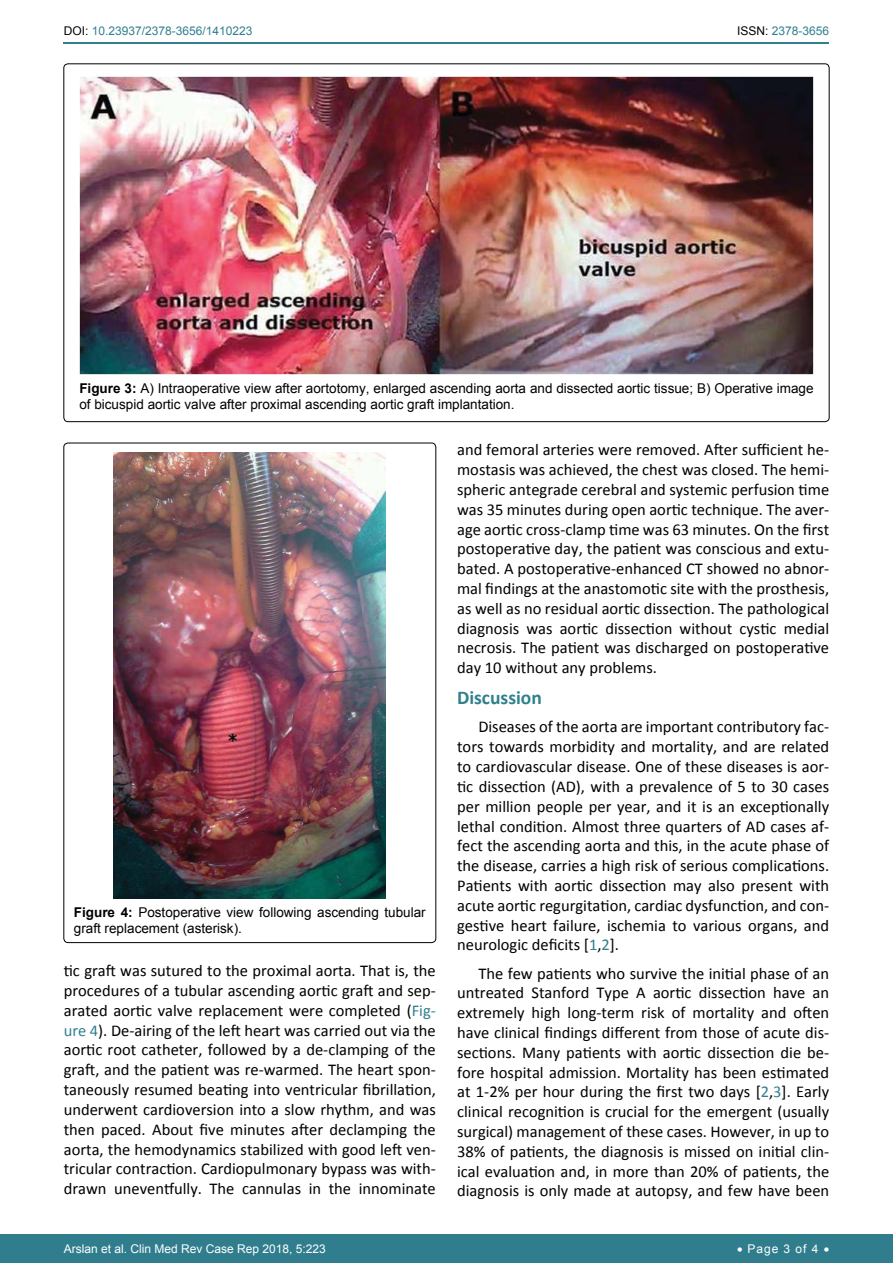
<style>
.page{position:relative;width:893px;height:1263px;background:#fff}
.page>*{position:absolute;margin:0;border:0;box-sizing:border-box;transform-origin:0 0}
.t1{font:700 19.5px "Calibri";color:#30808d}
.t2{font:16.5px/19.8px "Calibri";color:#000;text-align:justify}
.t3{font:13.5px/16.2px "Arial";color:#000}
.t4{font:12px "Arial";color:#fff}
.t5{font:12px "Arial";color:#30808d}
.s1{color:#000}
.s2{font-weight:700}
.s3{color:#30808d}
</style>
<div class="page">
<hr style="left:64px;top:43px;width:765px;height:1px;background:#30808d">
<div style="left:0;top:1234px;width:893px;height:29px;background:#307d8d"></div>
<img style="left:79px;top:76px;width:735px;height:299px">
<img style="left:114px;top:452px;width:272px;height:447px">
<p class="t5" style="left:64px;top:23px;width:190px"><span class="s1">DOI:</span> 10.23937/2378-3656/1410223</p>
<p class="t5" style="left:737px;top:23px;width:94px"><span class="s1">ISSN:</span> 2378-3656</p>
<p class="t3" style="left:79px;top:380px;width:736px"><span class="s2">Figure 3:</span> A) Intraoperative view after aortotomy, enlarged ascending aorta and dissected aortic tissue; B) Operative image of bicuspid aortic valve after proximal ascending aortic graft implantation.</p>
<p class="t3" style="left:74px;top:904px;width:353px"><span class="s2">Figure 4:</span> Postoperative view following ascending tubular graft replacement (asterisk).</p>
<p class="t2" style="left:64px;top:961px;width:374px">tic graft was sutured to the proximal aorta. That is, the procedures of a tubular ascending aortic graft and sep&shy;arated aortic valve replacement were completed (<span class="s3">Fig&shy;ure 4</span>). De-airing of the left heart was carried out via the aortic root catheter, followed by a de-clamping of the graft, and the patient was re-warmed. The heart spon&shy;taneously resumed beating into ventricular fibrillation, underwent cardioversion into a slow rhythm, and was then paced. About five minutes after declamping the aorta, the hemodynamics stabilized with good left ven&shy;tricular contraction. Cardiopulmonary bypass was with&shy;drawn uneventfully. The cannulas in the innominate</p>
<p class="t2" style="left:457px;top:440px;width:374px">and femoral arteries were removed. After sufficient he&shy;mostasis was achieved, the chest was closed. The hemi&shy;spheric antegrade cerebral and systemic perfusion time was 35 minutes during open aortic technique. The aver&shy;age aortic cross-clamp time was 63 minutes. On the first postoperative day, the patient was conscious and extu&shy;bated. A postoperative-enhanced CT showed no abnor&shy;mal findings at the anastomotic site with the prosthesis, as well as no residual aortic dissection. The pathological diagnosis was aortic dissection without cystic medial necrosis. The patient was discharged on postoperative day 10 without any problems.</p>
<p class="t1" style="left:457px;top:686px;width:86px">Discussion</p>
<p class="t2" style="left:457px;top:717px;width:374px;text-indent:21px">Diseases of the aorta are important contributory fac&shy;tors towards morbidity and mortality, and are related to cardiovascular disease. One of these diseases is aor&shy;tic dissection (AD), with a prevalence of 5 to 30 cases per million people per year, and it is an exceptionally lethal condition. Almost three quarters of AD cases af&shy;fect the ascending aorta and this, in the acute phase of the disease, carries a high risk of serious complications.<br>Patients with aortic dissection may also present with acute aortic regurgitation, cardiac dysfunction, and con&shy;gestive heart failure, ischemia to various organs, and neurologic deficits [<span class="s3">1</span>,<span class="s3">2</span>].</p>
<p class="t2" style="left:457px;top:963px;width:374px;text-indent:21px">The few patients who survive the initial phase of an untreated Stanford Type A aortic dissection have an extremely high long-term risk of mortality and often have clinical findings different from those of acute dis&shy;sections. Many patients with aortic dissection die be&shy;fore hospital admission. Mortality has been estimated at 1-2% per hour during the first two days [<span class="s3">2</span>,<span class="s3">3</span>]. Early clinical recognition is crucial for the emergent (usually surgical) management of these cases. However, in up to 38% of patients, the diagnosis is missed on initial clin&shy;ical evaluation and, in more than 20% of patients, the diagnosis is only made at autopsy, and few have been</p>
<p class="t4" style="left:64px;top:1241px;width:264px">Arslan et al. Clin Med Rev Case Rep 2018, 5:223</p>
<p class="t4" style="left:737px;top:1241px;width:94px">• Page 3 of 4 •</p>
</div>
